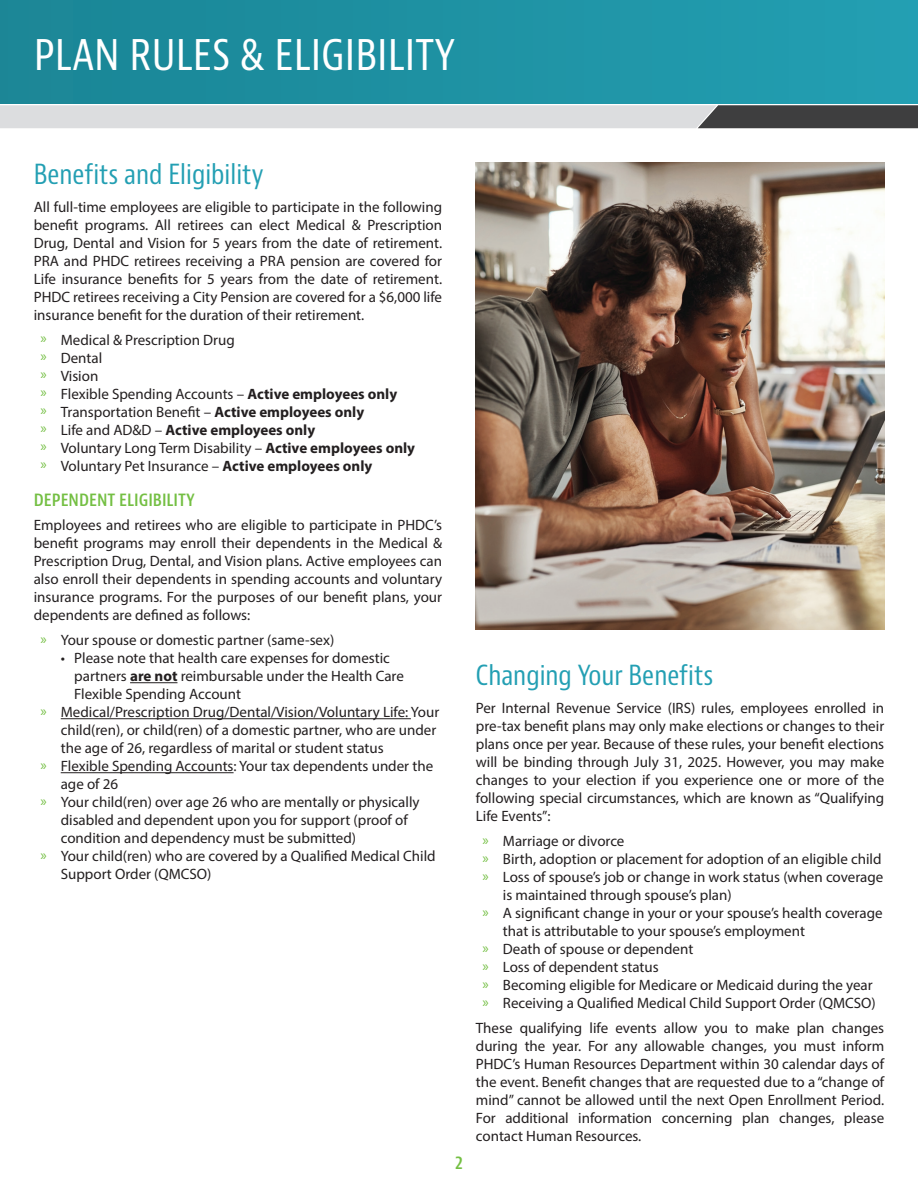
<style>
.page{position:relative;width:918px;height:1188px;background:#fff}
.page>*{position:absolute;margin:0;border:0;box-sizing:border-box;transform-origin:0 0}
.t1{font:condensed 45px "Bernino Sans";color:#fff}
.t2{font:condensed 27px "Bernino Sans";color:#239fb3}
.t3{font:600 condensed 18px "Bernino Sans";color:#74bf43}
.t4{font:15px/18px "Myriad Pro";color:#231f20;text-align:justify}
.s1{color:#74bf43}
.s2{font-weight:700}
</style>
<div class="page">
<div style="left:0;top:0;width:918px;height:104px;background:linear-gradient(to right,#1a8595,#239fb2)"></div>
<svg style="left:0;top:105px;width:918px;height:23px;background:#b8b9bb"></svg>
<hr style="left:130px;top:682px;width:48px;height:1px;background:#231f20">
<hr style="left:61px;top:718px;width:350px;height:1px;background:#231f20">
<hr style="left:61px;top:772px;width:173px;height:1px;background:#231f20">
<img style="left:476px;top:162px;width:408px;height:468px">
<h1 class="t1" style="left:34px;top:26px;width:423px">PLAN RULES &amp; ELIGIBILITY</h1>
<h2 class="t2" style="left:34px;top:157px;width:232px">Benefits and Eligibility</h2>
<p class="t4" style="left:34px;top:198px;width:410px">All full-time employees are eligible to participate in the following benefit programs. All retirees can elect Medical &amp; Prescription Drug, Dental and Vision for 5 years from the date of retirement.<br>PRA and PHDC retirees receiving a PRA pension are covered for Life insurance benefits for 5 years from the date of retirement.<br>PHDC retirees receiving a City Pension are covered for a $6,000 life insurance benefit for the duration of their retirement.</p>
<p class="t4" style="left:40px;top:330px;width:376px;text-align:left"><span class="s1">»</span> Medical &amp; Prescription Drug<br><span class="s1">»</span> Dental<br><span class="s1">»</span> Vision<br><span class="s1">»</span> Flexible Spending Accounts – <span class="s2">Active employees only<br></span><span class="s1">»</span> Transportation Benefit – <span class="s2">Active employees only<br></span><span class="s1">»</span> Life and AD&amp;D – <span class="s2">Active employees only<br></span><span class="s1">»</span> Voluntary Long Term Disability – <span class="s2">Active employees only </span><span class="s1">»</span> Voluntary Pet Insurance – <span class="s2">Active employees only</span></p>
<p class="t3" style="left:34px;top:488px;width:163px">DEPENDENT ELIGIBILITY</p>
<p class="t4" style="left:34px;top:516px;width:410px">Employees and retirees who are eligible to participate in PHDC’s benefit programs may enroll their dependents in the Medical &amp; Prescription Drug, Dental, and Vision plans. Active employees can also enroll their dependents in spending accounts and voluntary insurance programs. For the purposes of our benefit plans, your dependents are defined as follows:</p>
<p class="t4" style="left:40px;top:631px;width:295px"><span class="s1">»</span> Your spouse or domestic partner (same-sex)</p>
<p class="t4" style="left:61px;top:649px;width:331px">• Please note that health care expenses for domestic</p>
<p class="t4" style="left:74px;top:667px;width:331px">partners <span class="s2">are not</span> reimbursable under the Health Care</p>
<p class="t4" style="left:74px;top:685px;width:168px">Flexible Spending Account</p>
<p class="t4" style="left:40px;top:703px;width:400px"><span class="s1">»</span> Medical/Prescription Drug/Dental/Vision/Voluntary Life: Your</p>
<p class="t4" style="left:61px;top:721px;width:377px">child(ren), or child(ren) of a domestic partner, who are under</p>
<p class="t4" style="left:61px;top:739px;width:325px">the age of 26, regardless of marital or student status</p>
<p class="t4" style="left:40px;top:757px;width:394px"><span class="s1">»</span> Flexible Spending Accounts: Your tax dependents under the</p>
<p class="t4" style="left:61px;top:775px;width:59px">age of 26</p>
<p class="t4" style="left:40px;top:793px;width:381px"><span class="s1">»</span> Your child(ren) over age 26 who are mentally or physically</p>
<p class="t4" style="left:61px;top:811px;width:349px">disabled and dependent upon you for support (proof of</p>
<p class="t4" style="left:61px;top:829px;width:297px">condition and dependency must be submitted)</p>
<p class="t4" style="left:40px;top:847px;width:397px"><span class="s1">»</span> Your child(ren) who are covered by a Qualified Medical Child</p>
<p class="t4" style="left:61px;top:865px;width:152px">Support Order (QMCSO)</p>
<p class="t3" style="left:455px;top:1151px;width:9px">2</p>
<h2 class="t2" style="left:476px;top:659px;width:239px">Changing Your Benefits</h2>
<p class="t4" style="left:476px;top:699px;width:410px">Per Internal Revenue Service (IRS) rules, employees enrolled in pre-tax benefit plans may only make elections or changes to their plans once per year. Because of these rules, your benefit elections will be binding through July 31, 2025. However, you may make changes to your election if you experience one or more of the following special circumstances, which are known as “Qualifying Life Events”:</p>
<p class="t4" style="left:483px;top:832px;width:143px"><span class="s1">»</span> Marriage or divorce</p>
<p class="t4" style="left:483px;top:850px;width:401px"><span class="s1">»</span> Birth, adoption or placement for adoption of an eligible child</p>
<p class="t4" style="left:483px;top:868px;width:402px"><span class="s1">»</span> Loss of spouse’s job or change in work status (when coverage</p>
<p class="t4" style="left:503px;top:886px;width:230px">is maintained through spouse’s plan)</p>
<p class="t4" style="left:483px;top:904px;width:401px"><span class="s1">»</span> A significant change in your or your spouse’s health coverage</p>
<p class="t4" style="left:503px;top:922px;width:304px">that is attributable to your spouse’s employment</p>
<p class="t4" style="left:483px;top:940px;width:212px"><span class="s1">»</span> Death of spouse or dependent</p>
<p class="t4" style="left:483px;top:958px;width:178px"><span class="s1">»</span> Loss of dependent status</p>
<p class="t4" style="left:483px;top:976px;width:392px"><span class="s1">»</span> Becoming eligible for Medicare or Medicaid during the year</p>
<p class="t4" style="left:483px;top:994px;width:395px"><span class="s1">»</span> Receiving a Qualified Medical Child Support Order (QMCSO)</p>
<p class="t4" style="left:476px;top:1018px;width:410px">These qualifying life events allow you to make plan changes during the year. For any allowable changes, you must inform PHDC’s Human Resources Department within 30 calendar days of the event. Benefit changes that are requested due to a “change of mind” cannot be allowed until the next Open Enrollment Period.<br>For additional information concerning plan changes, please contact Human Resources.</p>
</div>
